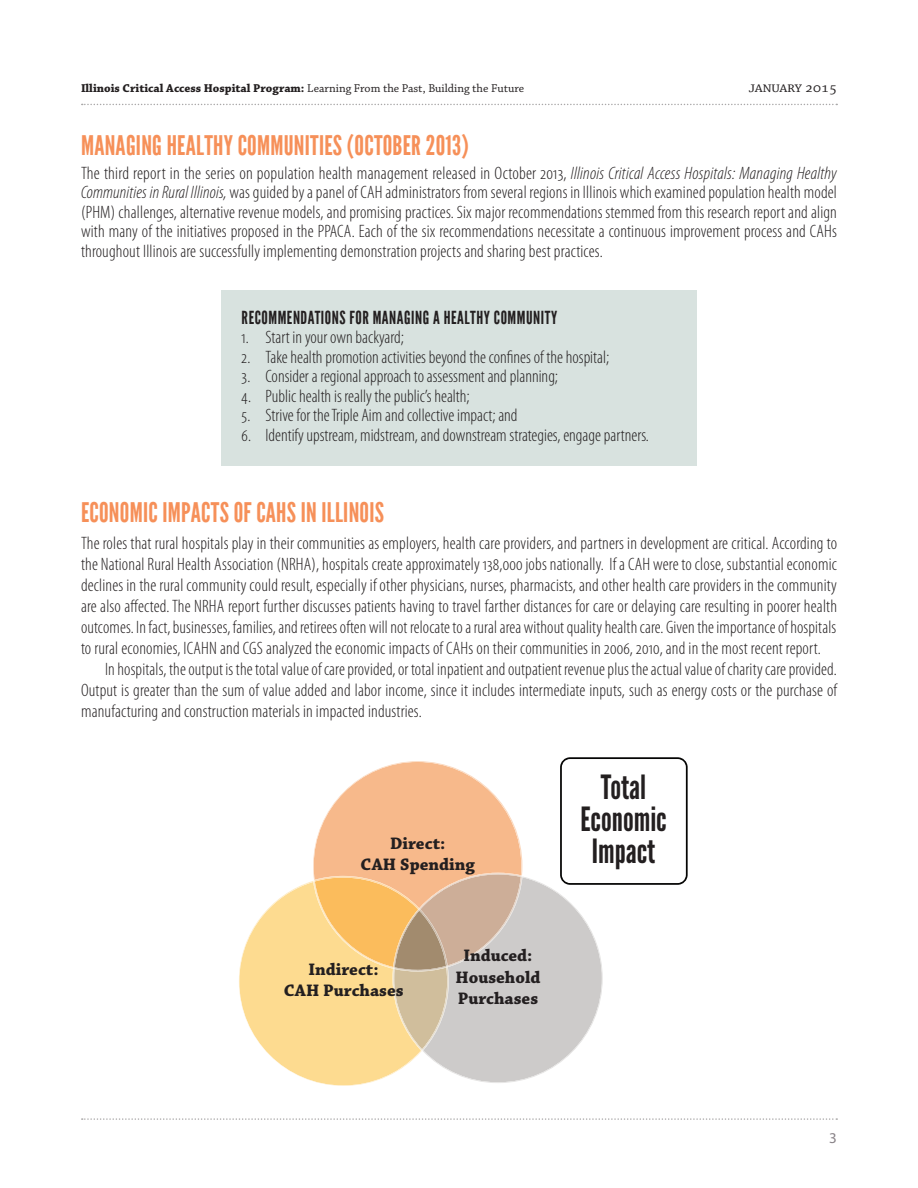
<style>
.page{position:relative;width:918px;height:1188px;background:#fff}
.page>*{position:absolute;margin:0;border:0;box-sizing:border-box;transform-origin:0 0}
.t1{font:33.3px/31.5px "League Gothic";color:#231f20;text-align:center}
.main_sub-head{font:27px "League Gothic Extended";letter-spacing:.01em;color:#f69059}
.copy_first{font:300 condensed 18px/21px "Myriad Pro";color:#231f20;text-align:justify}
.copy{font:300 condensed 18px/21px "Myriad Pro";letter-spacing:.01em;color:#231f20;text-align:justify}
.table_header{font:18px "League Gothic Extended";letter-spacing:.03em;color:#231f20}
.t2{font:700 17.55px/21px "Chaparral Pro";color:#231f20;text-align:center}
.t3{font:16.5px "Chaparral Pro Disp";color:#231f20}
.t4{font:15px "Myriad Pro";color:#898388}
.t5{font:700 12px "Chaparral Pro";color:#231f20}
.s1{font-weight:400}
.s2{font-style:italic}
</style>
<div class="page">
<svg style="left:82px;top:1118px;width:755px;height:2px"></svg>
<svg style="left:82px;top:104px;width:755px;height:1px"></svg>
<div style="left:221px;top:290px;width:476px;height:176px;background:#d8e2df"></div>
<svg style="left:239px;top:757px;width:449px;height:329px"></svg>
<p class="t5" style="left:81px;top:81px;width:445px">Illinois Critical Access Hospital Program: <span class="s1">Learning From the Past, Building the Future</span></p>
<p class="t3" style="left:749px;top:78px;width:90px">January 2015</p>
<p class="main_sub-head" style="left:81px;top:129px;width:389px">MANAGING HEALTHY COMMUNITIES (OCTOBER 2013)</p>
<p class="copy_first" style="left:81px;top:163px;width:758px;line-height:19.5px">The third report in the series on population health management released in October 2013, <span class="s2">Illinois Critical Access Hospitals: Managing Healthy Communities in Rural Illinois,</span> was guided by a panel of CAH administrators from several regions in Illinois which examined population health model (PHM) challenges, alternative revenue models, and promising practices. Six major recommendations stemmed from this research report and align with many of the initiatives proposed in the PPACA. Each of the six recommendations necessitate a continuous improvement process and CAHs throughout Illinois are successfully implementing demonstration projects and sharing best practices.</p>
<p class="table_header" style="left:242px;top:307px;width:317px">RECOMMENDATIONS FOR MANAGING A HEALTHY COMMUNITY</p>
<p class="copy_first" style="left:242px;top:327px;width:164px">1. Start in your own backyard;</p>
<p class="copy_first" style="left:242px;top:346px;width:369px">2. Take health promotion activities beyond the confines of the hospital;</p>
<p class="copy_first" style="left:242px;top:366px;width:318px">3. Consider a regional approach to assessment and planning;</p>
<p class="copy_first" style="left:242px;top:385px;width:230px">4. Public health is really the public’s health;</p>
<p class="copy_first" style="left:242px;top:405px;width:277px">5. Strive for the Triple Aim and collective impact; and</p>
<p class="copy_first" style="left:242px;top:424px;width:409px">6. Identify upstream, midstream, and downstream strategies, engage partners.</p>
<p class="main_sub-head" style="left:81px;top:496px;width:305px">ECONOMIC IMPACTS OF CAHS IN ILLINOIS</p>
<p class="copy_first" style="left:81px;top:532px;width:758px">The roles that rural hospitals play in their communities as employers, health care providers, and partners in development are critical. According to the National Rural Health Association (NRHA), hospitals create approximately 138,000 jobs nationally. If a CAH were to close, substantial economic declines in the rural community could result, especially if other physicians, nurses, pharmacists, and other health care providers in the community are also affected. The NRHA report further discusses patients having to travel farther distances for care or delaying care resulting in poorer health outcomes. In fact, businesses, families, and retirees often will not relocate to a rural area without quality health care. Given the importance of hospitals to rural economies, ICAHN and CGS analyzed the economic impacts of CAHs on their communities in 2006, 2010, and in the most recent report.</p>
<p class="copy" style="left:81px;top:658px;width:758px;text-indent:24px">In hospitals, the output is the total value of care provided, or total inpatient and outpatient revenue plus the actual value of charity care provided.<br>Output is greater than the sum of value added and labor income, since it includes intermediate inputs, such as energy costs or the purchase of manufacturing and construction materials in impacted industries.</p>
<p class="t2" style="left:361px;top:834px;width:116px">Direct:<br>CAH Spending</p>
<p class="t2" style="left:284px;top:959px;width:121px">Indirect:<br>CAH Purchases</p>
<p class="t2" style="left:456px;top:946px;width:86px">Induced:<br>Household<br>Purchases</p>
<p class="t1" style="left:580px;top:772px;width:88px">Total<br>Economic<br>Impact</p>
<p class="t4" style="left:829px;top:1128px;width:9px">3</p>
</div>
